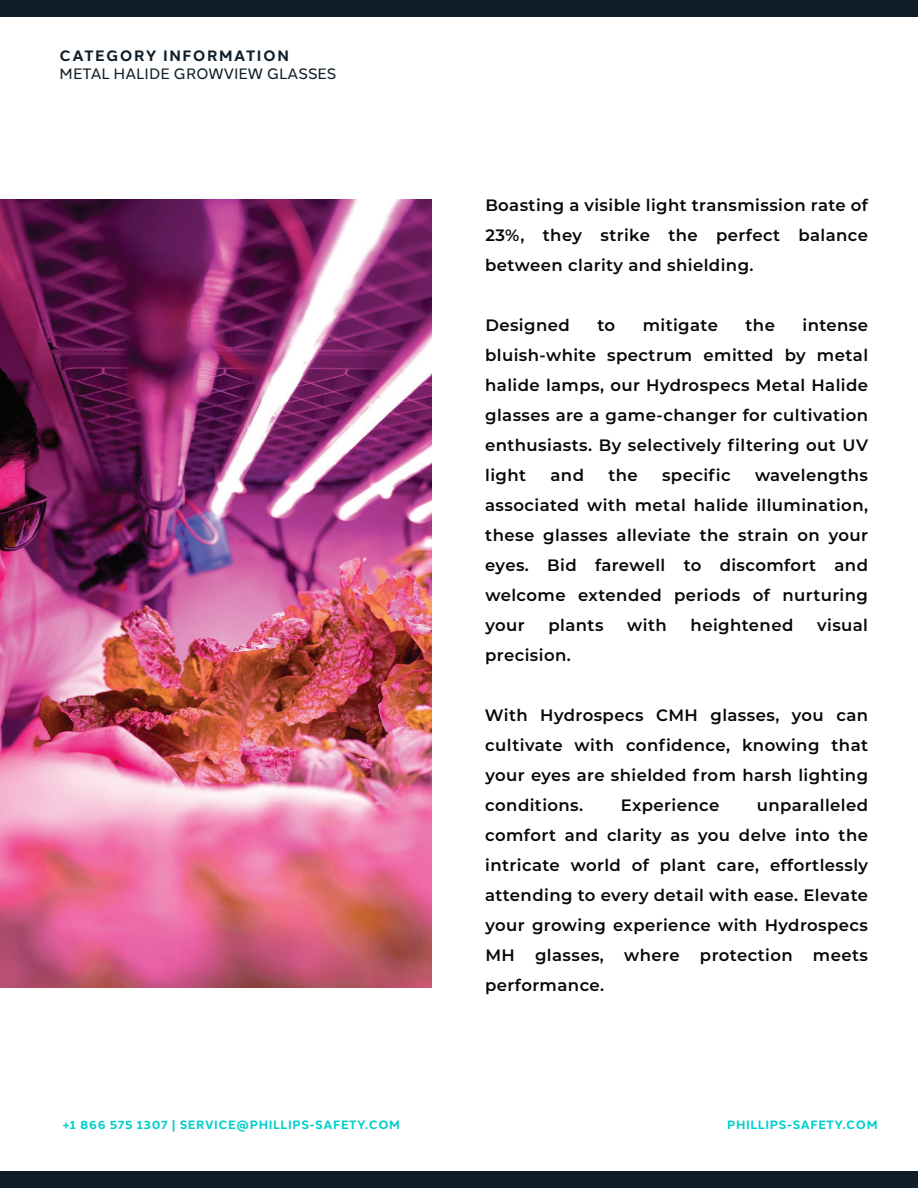
<style>
.page{position:relative;width:918px;height:1188px;background:#fff}
.page>*{position:absolute;margin:0;border:0;box-sizing:border-box;transform-origin:0 0}
.t1{font:600 16.5px/30px "Montserrat";letter-spacing:.025em;color:#070907;text-align:justify}
.t2{font:15px "Halcom";color:#0f1e28}
.t3{font:700 15px "Halcom";letter-spacing:.1em;color:#0f1e28}
.t4{font:700 12px "Halcom";letter-spacing:.05em;color:#00cfca}
</style>
<div class="page">
<div style="left:0;top:1171px;width:918px;height:17px;background:#0f1e28"></div>
<div style="left:0;top:0;width:918px;height:17px;background:#0f1e28"></div>
<img style="left:0;top:200px;width:432px;height:788px">
<p class="t3" style="left:60px;top:44px;width:231px">CATEGORY INFORMATION</p>
<p class="t2" style="left:60px;top:62px;width:278px">METAL HALIDE GROWVIEW GLASSES</p>
<p class="t1" style="left:485px;top:190px;width:384px">Boasting a visible light transmission rate of 23%, they strike the perfect balance between clarity and shielding.</p>
<p class="t1" style="left:485px;top:310px;width:384px;text-indent:317px">intense bluish-white spectrum emitted by metal halide lamps, our Hydrospecs Metal Halide glasses are a game-changer for cultivation enthusiasts. By selectively filtering out UV light</p>
<p class="t1" style="left:485px;top:310px;width:86px">Designed</p>
<p class="t1" style="left:597px;top:310px;width:19px">to</p>
<p class="t1" style="left:643px;top:310px;width:77px">mitigate</p>
<p class="t1" style="left:745px;top:310px;width:31px">the</p>
<p class="t1" style="left:551px;top:460px;width:35px">and</p>
<p class="t1" style="left:608px;top:460px;width:31px">the</p>
<p class="t1" style="left:662px;top:460px;width:70px">specific</p>
<p class="t1" style="left:485px;top:460px;width:384px;text-indent:270px">wavelengths associated with metal halide illumination, these glasses alleviate the strain on your eyes. Bid farewell to discomfort and welcome extended periods of nurturing your</p>
<p class="t1" style="left:549px;top:610px;width:56px">plants</p>
<p class="t1" style="left:627px;top:610px;width:41px">with</p>
<p class="t1" style="left:691px;top:610px;width:104px">heightened</p>
<p class="t1" style="left:817px;top:610px;width:52px">visual</p>
<p class="t1" style="left:485px;top:640px;width:87px">precision.</p>
<p class="t1" style="left:485px;top:700px;width:385px">With Hydrospecs CMH glasses, you can cultivate with confidence, knowing that your eyes are shielded from harsh lighting conditions.</p>
<p class="t1" style="left:621px;top:790px;width:100px">Experience</p>
<p class="t1" style="left:485px;top:790px;width:384px;text-indent:272px">unparalleled comfort and clarity as you delve into the intricate world of plant care, effortlessly attending to every detail with ease. Elevate your growing experience with Hydrospecs MH glasses, where protection meets performance.</p>
<p class="t4" style="left:63px;top:1115px;width:339px">+1 866 575 1307 | SERVICE@PHILLIPS-SAFETY.COM</p>
<p class="t4" style="left:727px;top:1115px;width:152px">PHILLIPS-SAFETY.COM</p>
</div>
